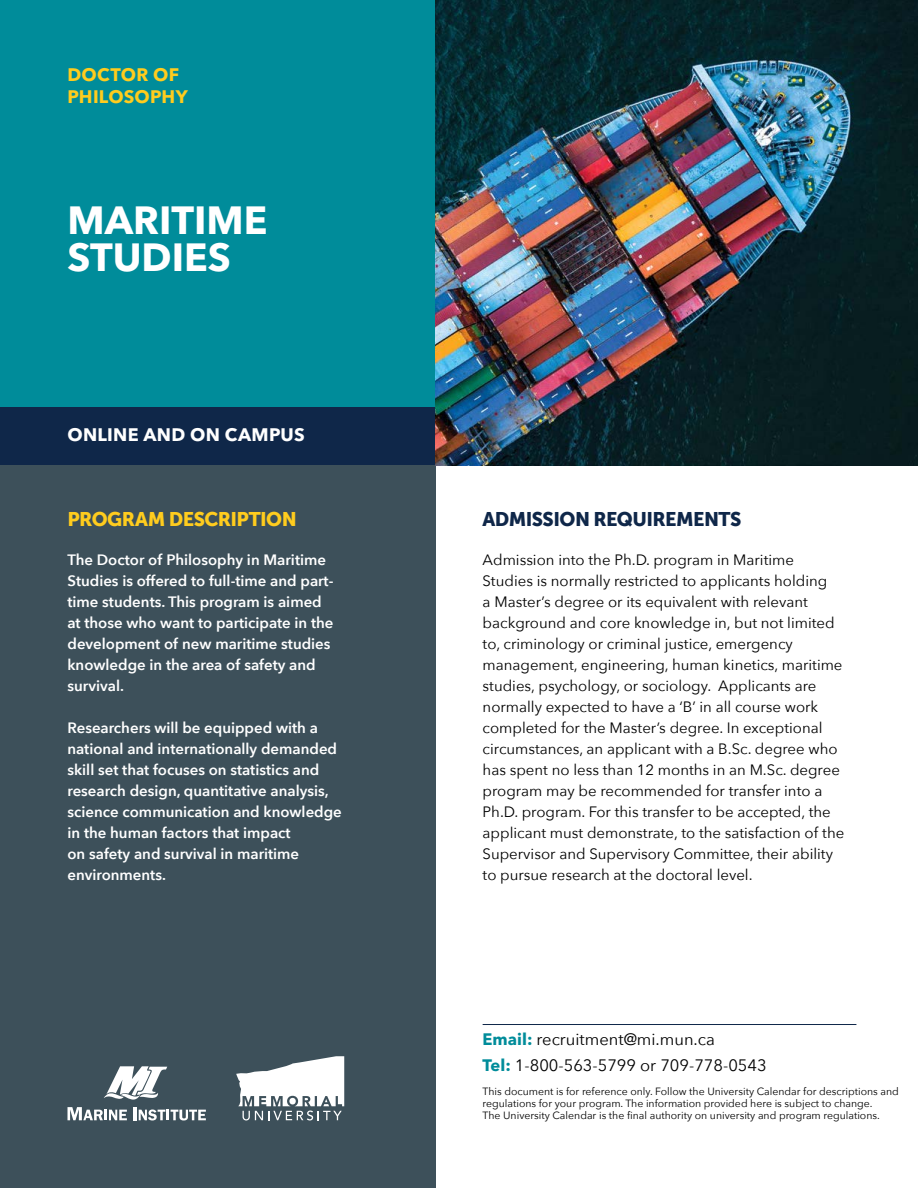
<style>
.page{position:relative;width:918px;height:1188px;background:#fff}
.page>*{position:absolute;margin:0;border:0;box-sizing:border-box;transform-origin:0 0}
.t1{font:700 39px/37.5px "Avenir Next LT Pro";color:#fff}
.t2{font:19.5px "Museo Sans 900";letter-spacing:-.03em;color:#0f2749}
.t3{font:19.5px "Museo Sans 900";letter-spacing:-.03em;color:#ffcc1e}
.t4{font:700 18px/21.6px "Avenir Next LT Pro";letter-spacing:.01em;color:#ffcc1e}
.t5{font:700 18px "Avenir Next LT Pro";letter-spacing:.015em;color:#fff}
.t6{font:16.5px/26.2px "Avenir Next";color:#000}
.t7{font:15px/21px "Avenir Next";color:#000}
.t8{font:600 15px/21px "Avenir Next";color:#fff}
.t9{font:10.5px/12px "Avenir Next";color:#000}
.s1{font-family:"Avenir Next LT Pro";font-weight:700;color:#008c9a}
</style>
<div class="page">
<div style="left:0;top:0;width:435px;height:407px;background:#008c9a"></div>
<div style="left:0;top:450px;width:435px;height:738px;background:#3d505a"></div>
<div style="left:0;top:407px;width:435px;height:58px;background:#0f2749"></div>
<img style="left:435px;top:0;width:483px;height:465px">
<hr style="left:483px;top:1024px;width:373px;height:1px;background:#0f2749">
<svg style="left:68px;top:1107px;width:59px;height:13px"></svg>
<svg style="left:133px;top:1107px;width:73px;height:14px"></svg>
<svg style="left:104px;top:1066px;width:63px;height:34px"></svg>
<svg style="left:236px;top:1056px;width:108px;height:65px"></svg>
<div style="left:289px;top:1098px;width:7px;height:6px;background:#fff;border-radius:50%"></div>
<p class="t4" style="left:68px;top:64px;width:122px">DOCTOR OF<br>PHILOSOPHY</p>
<h1 class="t1" style="left:68px;top:201px;width:201px">MARITIME<br>STUDIES</h1>
<p class="t5" style="left:68px;top:423px;width:239px">ONLINE AND ON CAMPUS</p>
<h2 class="t3" style="left:68px;top:508px;width:231px">PROGRAM DESCRIPTION</h2>
<p class="t8" style="left:68px;top:549px;width:268px">The Doctor of Philosophy in Maritime Studies is offered to full-time and part&shy;time students. This program is aimed at those who want to participate in the development of new maritime studies knowledge in the area of safety and survival.</p>
<p class="t8" style="left:68px;top:717px;width:276px">Researchers will be equipped with a national and internationally demanded skill set that focuses on statistics and research design, quantitative analysis, science communication and knowledge in the human factors that impact<br>on safety and survival in maritime environments.</p>
<h2 class="t2" style="left:483px;top:508px;width:260px">ADMISSION REQUIREMENTS</h2>
<p class="t7" style="left:483px;top:549px;width:363px">Admission into the Ph.D. program in Maritime Studies is normally restricted to applicants holding<br>a Master’s degree or its equivalent with relevant background and core knowledge in, but not limited to, criminology or criminal justice, emergency management, engineering, human kinetics, maritime studies, psychology, or sociology. Applicants are normally expected to have a ‘B’ in all course work completed for the Master’s degree. In exceptional circumstances, an applicant with a B.Sc. degree who has spent no less than 12 months in an M.Sc. degree program may be recommended for transfer into a Ph.D. program. For this transfer to be accepted, the applicant must demonstrate, to the satisfaction of the Supervisor and Supervisory Committee, their ability to pursue research at the doctoral level.</p>
<p class="t6" style="left:483px;top:1025px;width:285px"><span class="s1">Email:</span> recruitment@mi.mun.ca<br><span class="s1">Tel:</span> 1-800-563-5799 or 709-778-0543</p>
<p class="t9" style="left:483px;top:1085px;width:418px">This document is for reference only. Follow the University Calendar for descriptions and regulations for your program. The information provided here is subject to change.<br>The University Calendar is the final authority on university and program regulations.</p>
</div>
